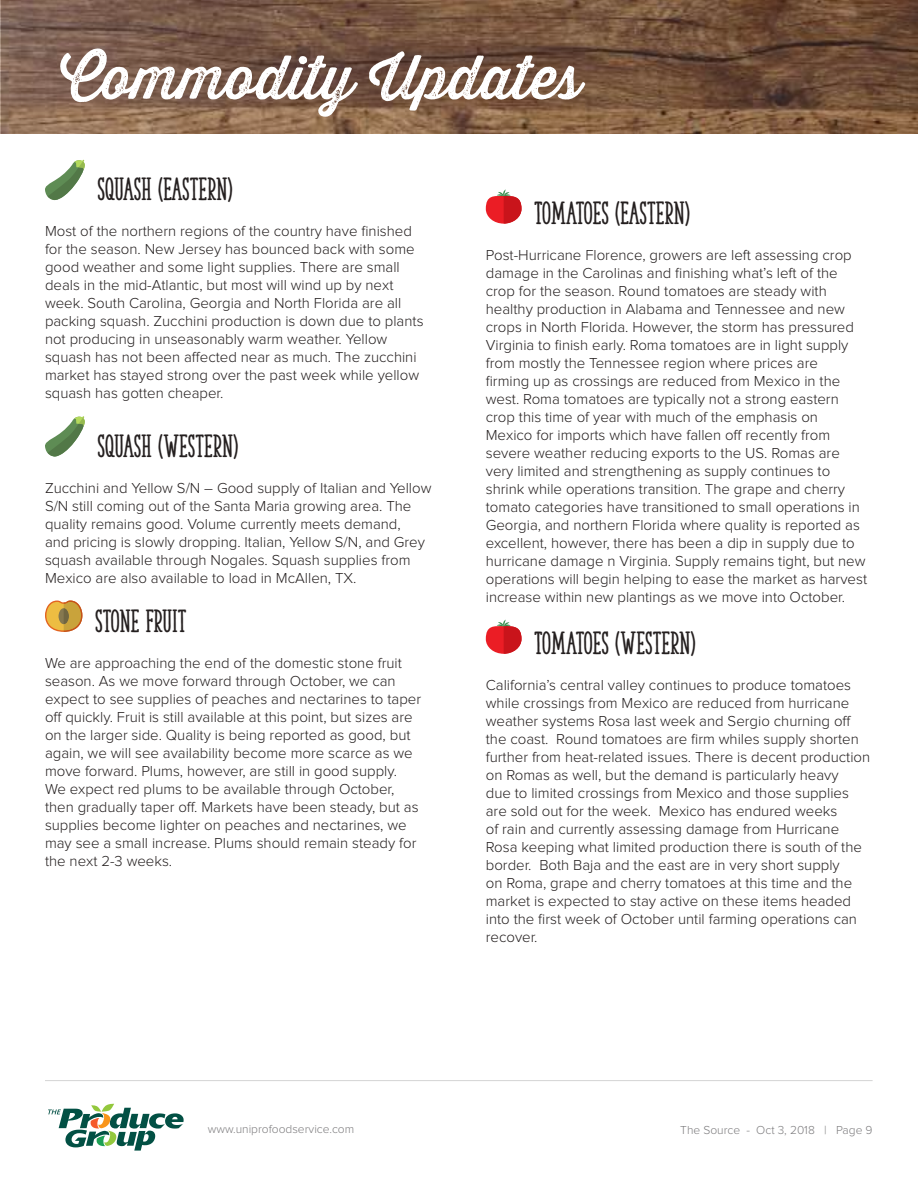
<style>
.page{position:relative;width:918px;height:1188px;background:#fff}
.page>*{position:absolute;margin:0;border:0;box-sizing:border-box;transform-origin:0 0}
.t1{font:60px "Thirsty Rough Reg One";color:#fff}
.t2{font:30px "The Serif Hand Extrablack";color:#241f1f}
.t3{font:300 15px/18px "Proxima Nova";color:#241f1f}
.t4{font:300 12px "Proxima Nova";color:#7d7c7e}
</style>
<div class="page">
<hr style="left:45px;top:1080px;width:828px;height:1px;background:#d5d4d5">
<img style="left:1px;top:0;width:917px;height:134px">
<svg style="left:48px;top:1104px;width:136px;height:47px"></svg>
<svg style="left:45px;top:160px;width:40px;height:41px"></svg>
<svg style="left:45px;top:416px;width:40px;height:41px"></svg>
<svg style="left:45px;top:601px;width:37px;height:31px"></svg>
<svg style="left:486px;top:189px;width:36px;height:35px"></svg>
<svg style="left:486px;top:620px;width:36px;height:34px"></svg>
<h1 class="t1" style="left:60px;top:33px;width:523px">Commodity Updates</h1>
<h2 class="t2" style="left:97px;top:171px;width:137px">SQUASH (EASTERN)</h2>
<p class="t3" style="left:45px;top:223px;width:380px">Most of the northern regions of the country have finished for the season. New Jersey has bounced back with some good weather and some light supplies. There are small deals in the mid-Atlantic, but most will wind up by next week. South Carolina, Georgia and North Florida are all packing squash. Zucchini production is down due to plants not producing in unseasonably warm weather. Yellow squash has not been affected near as much. The zucchini market has stayed strong over the past week while yellow squash has gotten cheaper.</p>
<h2 class="t2" style="left:97px;top:427px;width:142px">SQUASH (WESTERN)</h2>
<p class="t3" style="left:45px;top:479px;width:388px">Zucchini and Yellow S/N – Good supply of Italian and Yellow S/N still coming out of the Santa Maria growing area. The quality remains good. Volume currently meets demand,<br>and pricing is slowly dropping. Italian, Yellow S/N, and Grey squash available through Nogales. Squash supplies from Mexico are also available to load in McAllen, TX.</p>
<h2 class="t2" style="left:95px;top:603px;width:93px">STONE FRUIT</h2>
<p class="t3" style="left:45px;top:655px;width:378px">We are approaching the end of the domestic stone fruit season. As we move forward through October, we can expect to see supplies of peaches and nectarines to taper off quickly. Fruit is still available at this point, but sizes are on the larger side. Quality is being reported as good, but again, we will see availability become more scarce as we move forward. Plums, however, are still in good supply.<br>We expect red plums to be available through October, then gradually taper off. Markets have been steady, but as supplies become lighter on peaches and nectarines, we may see a small increase. Plums should remain steady for the next 2-3 weeks.</p>
<h2 class="t2" style="left:534px;top:194px;width:157px">TOMATOES (EASTERN)</h2>
<p class="t3" style="left:486px;top:246px;width:383px">Post-Hurricane Florence, growers are left assessing crop damage in the Carolinas and finishing what’s left of the crop for the season. Round tomatoes are steady with healthy production in Alabama and Tennessee and new crops in North Florida. However, the storm has pressured Virginia to finish early. Roma tomatoes are in light supply from mostly the Tennessee region where prices are<br>firming up as crossings are reduced from Mexico in the west. Roma tomatoes are typically not a strong eastern crop this time of year with much of the emphasis on Mexico for imports which have fallen off recently from severe weather reducing exports to the US. Romas are very limited and strengthening as supply continues to shrink while operations transition. The grape and cherry tomato categories have transitioned to small operations in Georgia, and northern Florida where quality is reported as excellent, however, there has been a dip in supply due to hurricane damage n Virginia. Supply remains tight, but new operations will begin helping to ease the market as harvest increase within new plantings as we move into October.</p>
<h2 class="t2" style="left:534px;top:625px;width:163px">TOMATOES (WESTERN)</h2>
<p class="t3" style="left:486px;top:676px;width:386px">California’s central valley continues to produce tomatoes while crossings from Mexico are reduced from hurricane weather systems Rosa last week and Sergio churning off the coast. Round tomatoes are firm whiles supply shorten further from heat-related issues. There is decent production on Romas as well, but the demand is particularly heavy<br>due to limited crossings from Mexico and those supplies are sold out for the week. Mexico has endured weeks<br>of rain and currently assessing damage from Hurricane Rosa keeping what limited production there is south of the border. Both Baja and the east are in very short supply<br>on Roma, grape and cherry tomatoes at this time and the market is expected to stay active on these items headed into the first week of October until farming operations can recover.</p>
<p class="t4" style="left:208px;top:1124px;width:148px">www.uniprofoodservice.com</p>
<p class="t4" style="left:680px;top:1124px;width:194px">The Source - Oct 3, 2018 | Page 9</p>
</div>
